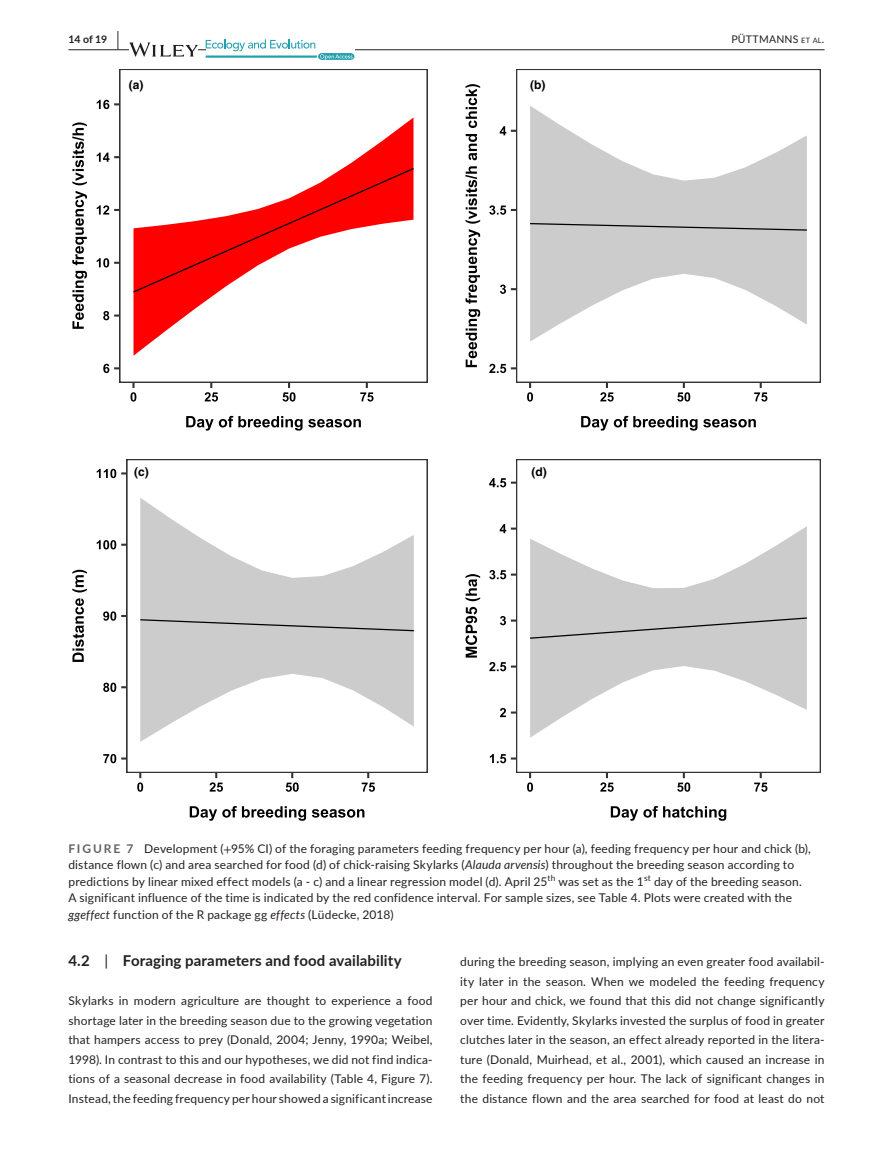
<style>
.page{position:relative;width:893px;height:1174px;background:#fff}
.page>*{position:absolute;margin:0;border:0;box-sizing:border-box;transform-origin:0 0}
.t1{font:700 15px "Lato";letter-spacing:.005em;color:#231f20}
.t2{font:12px/19.5px "Lato";letter-spacing:.015em;color:#231f20;text-align:justify}
.t3{font:700 12px "Helvetica";color:#000}
.t4{font:10.5px "Lato";letter-spacing:.02em;color:#231f20}
.t5{font:700 10.5px "Lato";color:#231f20}
.s1{font-size:19.5px}
.s2{font-style:inherit}
.s3{font-size:7.35px}
.s4{font-weight:700;color:#636366}
.s5{font-family:"STIX"}
.s6{font-style:italic}
.s7{font-weight:400}
</style>
<div class="page">
<hr style="left:68px;top:49px;width:756px;height:1px;background:#231f20">
<svg style="left:129px;top:42px;width:69px;height:15px"></svg>
<svg style="left:206px;top:39px;width:148px;height:21px"></svg>
<svg style="left:119px;top:69px;width:308px;height:313px"></svg>
<svg style="left:97px;top:100px;width:22px;height:9px"></svg>
<svg style="left:97px;top:153px;width:22px;height:9px"></svg>
<svg style="left:97px;top:205px;width:22px;height:9px"></svg>
<svg style="left:97px;top:258px;width:22px;height:9px"></svg>
<svg style="left:103px;top:311px;width:16px;height:9px"></svg>
<svg style="left:103px;top:364px;width:16px;height:9px"></svg>
<svg style="left:130px;top:382px;width:244px;height:19px"></svg>
<svg style="left:186px;top:416px;width:175px;height:14px"></svg>
<svg style="left:72px;top:122px;width:15px;height:207px"></svg>
<svg style="left:516px;top:69px;width:305px;height:313px"></svg>
<svg style="left:500px;top:126px;width:16px;height:9px"></svg>
<svg style="left:489px;top:205px;width:27px;height:10px"></svg>
<svg style="left:500px;top:284px;width:16px;height:10px"></svg>
<svg style="left:489px;top:364px;width:27px;height:9px"></svg>
<svg style="left:527px;top:382px;width:240px;height:19px"></svg>
<svg style="left:581px;top:416px;width:175px;height:14px"></svg>
<svg style="left:465px;top:84px;width:15px;height:283px"></svg>
<svg style="left:127px;top:459px;width:300px;height:313px"></svg>
<svg style="left:97px;top:469px;width:30px;height:9px"></svg>
<svg style="left:97px;top:540px;width:30px;height:9px"></svg>
<svg style="left:103px;top:611px;width:24px;height:9px"></svg>
<svg style="left:103px;top:682px;width:24px;height:10px"></svg>
<svg style="left:103px;top:754px;width:24px;height:9px"></svg>
<svg style="left:137px;top:772px;width:238px;height:19px"></svg>
<svg style="left:190px;top:806px;width:174px;height:14px"></svg>
<svg style="left:72px;top:570px;width:15px;height:92px"></svg>
<svg style="left:516px;top:459px;width:305px;height:313px"></svg>
<svg style="left:489px;top:478px;width:27px;height:9px"></svg>
<svg style="left:500px;top:524px;width:16px;height:9px"></svg>
<svg style="left:489px;top:570px;width:27px;height:9px"></svg>
<svg style="left:500px;top:616px;width:16px;height:9px"></svg>
<svg style="left:489px;top:662px;width:27px;height:9px"></svg>
<svg style="left:500px;top:708px;width:16px;height:9px"></svg>
<svg style="left:490px;top:754px;width:26px;height:9px"></svg>
<svg style="left:527px;top:772px;width:240px;height:19px"></svg>
<svg style="left:611px;top:806px;width:115px;height:14px"></svg>
<svg style="left:465px;top:574px;width:15px;height:83px"></svg>
<p class="t5" style="left:68px;top:31px;width:52px">14 of 19 <span class="s1">|</span></p>
<p class="t4" style="left:731px;top:31px;width:94px">P<span class="s2">Ü</span>TTMANNS <span class="s3">et al</span>.</p>
<p class="t3" style="left:129px;top:77px;width:16px">(a)</p>
<p class="t3" style="left:530px;top:77px;width:17px">(b)</p>
<p class="t3" style="left:134px;top:464px;width:16px">(c)</p>
<p class="t3" style="left:531px;top:464px;width:17px">(d)</p>
<p class="t2" style="left:68px;top:840px;width:744px;line-height:16.5px;text-align:left"><span class="s4">FIGURE 7</span> Development (<span class="s5">+</span>95% CI) of the foraging parameters feeding frequency per hour (a), feeding frequency per hour and chick (b), distance flown (c) and area searched for food (d) of chick-raising Skylarks (<span class="s6">Alauda arvensis</span>) throughout the breeding season according to predictions by linear mixed effect models (a - c) and a linear regression model (d). April 25<sup>th</sup> was set as the 1<sup>st</sup> day of the breeding season.<br>A significant influence of the time is indicated by the red confidence interval. For sample sizes, see Table 4. Plots were created with the <span class="s6">ggeffect</span> function of the R package gg <span class="s6">effects</span> (Lüdecke, 2018)</p>
<p class="t1" style="left:68px;top:950px;width:335px">4.2 <span class="s7">|</span> Foraging parameters and food availability</p>
<p class="t2" style="left:68px;top:990px;width:366px">Skylarks in modern agriculture are thought to experience a food shortage later in the breeding season due to the growing vegetation that hampers access to prey (Donald, 2004; Jenny, 1990a; Weibel, 1998). In contrast to this and our hypotheses, we did not find indica&shy;tions of a seasonal decrease in food availability (Table 4, Figure 7).<br>Instead,the feeding frequency per hour showed a significantincrease</p>
<p class="t2" style="left:460px;top:951px;width:366px">during the breeding season, implying an even greater food availabil&shy;ity later in the season. When we modeled the feeding frequency per hour and chick, we found that this did not change significantly over time. Evidently, Skylarks invested the surplus of food in greater clutches later in the season, an effect already reported in the litera&shy;ture (Donald, Muirhead, et al., 2001), which caused an increase in the feeding frequency per hour. The lack of significant changes in the distance flown and the area searched for food at least do not</p>
</div>
